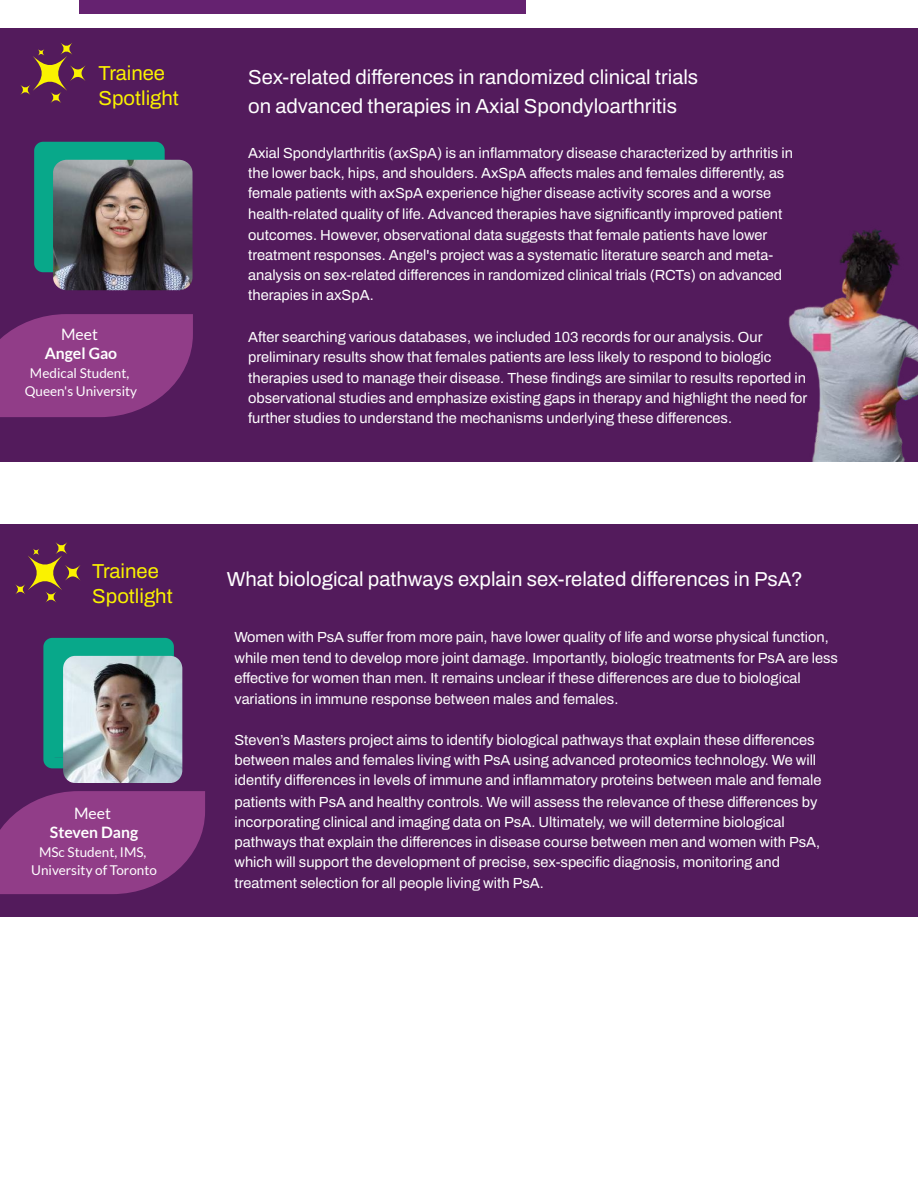
<style>
.page{position:relative;width:918px;height:1188px;background:#fff}
.page>*{position:absolute;margin:0;border:0;box-sizing:border-box;transform-origin:0 0}
.t1{font:600 20.25px/28.2px "Archivo";color:#fff}
.t2{font:600 20.25px/24.8px "Archivo";color:#faf200}
.t3{font:700 15.75px "Lato";color:#fff}
.t4{font:15.75px "Lato";color:#fff}
.t5{font:600 14.7px/20.4px "Archivo";color:#fff}
.t6{font:13.5px/18px "Lato";color:#fff;text-align:center}
</style>
<div class="page">
<div style="left:0;top:28px;width:918px;height:433px;background:#531b5c"></div>
<div style="left:79px;top:0;width:446px;height:14px;background:#652270"></div>
<div style="left:34px;top:142px;width:131px;height:130px;background:#08a88a"></div>
<div style="left:45px;top:153px;width:108px;height:108px;background:#08a88a"></div>
<svg style="left:0;top:314px;width:193px;height:103px;background:#8a3983"></svg>
<img style="left:53px;top:160px;width:140px;height:130px">
<div style="left:0;top:524px;width:918px;height:393px;background:#531b5c"></div>
<div style="left:43px;top:638px;width:131px;height:130px;background:#08a88a"></div>
<div style="left:55px;top:649px;width:108px;height:108px;background:#08a88a"></div>
<svg style="left:0;top:791px;width:205px;height:103px;background:#893882"></svg>
<img style="left:63px;top:656px;width:119px;height:127px">
<img style="left:788px;top:229px;width:130px;height:232px">
<svg style="left:20px;top:43px;width:66px;height:60px"></svg>
<svg style="left:15px;top:542px;width:65px;height:60px"></svg>
<h1 class="t2" style="left:98px;top:61px;width:82px">Trainee<br>Spotlight</h1>
<p class="t4" style="left:61px;top:324px;width:38px">Meet</p>
<p class="t3" style="left:45px;top:343px;width:74px">Angel Gao</p>
<p class="t6" style="left:25px;top:364px;width:114px">Medical Student,<br>Queen's University</p>
<h1 class="t1" style="left:248px;top:64px;width:452px">Sex-related differences in randomized clinical trials on advanced therapies in Axial Spondyloarthritis</h1>
<p class="t5" style="left:248px;top:142px;width:546px">Axial Spondylarthritis (axSpA) is an inflammatory disease characterized by arthritis in the lower back, hips, and shoulders. AxSpA affects males and females differently, as female patients with axSpA experience higher disease activity scores and a worse health-related quality of life. Advanced therapies have significantly improved patient outcomes. However, observational data suggests that female patients have lower treatment responses. Angel's project was a systematic literature search and meta&shy;analysis on sex-related differences in randomized clinical trials (RCTs) on advanced therapies in axSpA.</p>
<p class="t5" style="left:248px;top:327px;width:561px">After searching various databases, we included 103 records for our analysis. Our preliminary results show that females patients are less likely to respond to biologic therapies used to manage their disease. These fi ndings are similar to results reported in observational studies and emphasize existing gaps in therapy and highlight the need for further studies to understand the mechanisms underlying these differences.</p>
<h1 class="t2" style="left:92px;top:559px;width:82px">Trainee<br>Spotlight</h1>
<p class="t4" style="left:74px;top:803px;width:38px">Meet</p>
<p class="t3" style="left:50px;top:823px;width:90px">Steven Dang</p>
<p class="t6" style="left:31px;top:843px;width:127px">MSc Student, IMS,<br>University of Toronto</p>
<h1 class="t1" style="left:227px;top:565px;width:578px">What biological pathways explain sex-related differences in PsA?</h1>
<p class="t5" style="left:234px;top:627px;width:605px">Women with PsA suffer from more pain, have lower quality of life and worse physical function, while men tend to develop more joint damage. Importantly, biologic treatments for PsA are less effective for women than men. It remains unclear if these differences are due to biological variations in immune response between males and females.</p>
<p class="t5" style="left:234px;top:730px;width:589px">Steven’s Masters project aims to identify biological pathways that explain these differences between males and females living with PsA using advanced proteomics technology. We will identify differences in levels of immune and inflammatory proteins between male and female patients with PsA and healthy controls. We will assess the relevance of these differences by incorporating clinical and imaging data on PsA. Ultimately, we will determine biological pathways that explain the differences in disease course between men and women with PsA, which will support the development of precise, sex-specific diagnosis, monitoring and treatment selection for all people living with PsA.</p>
</div>
